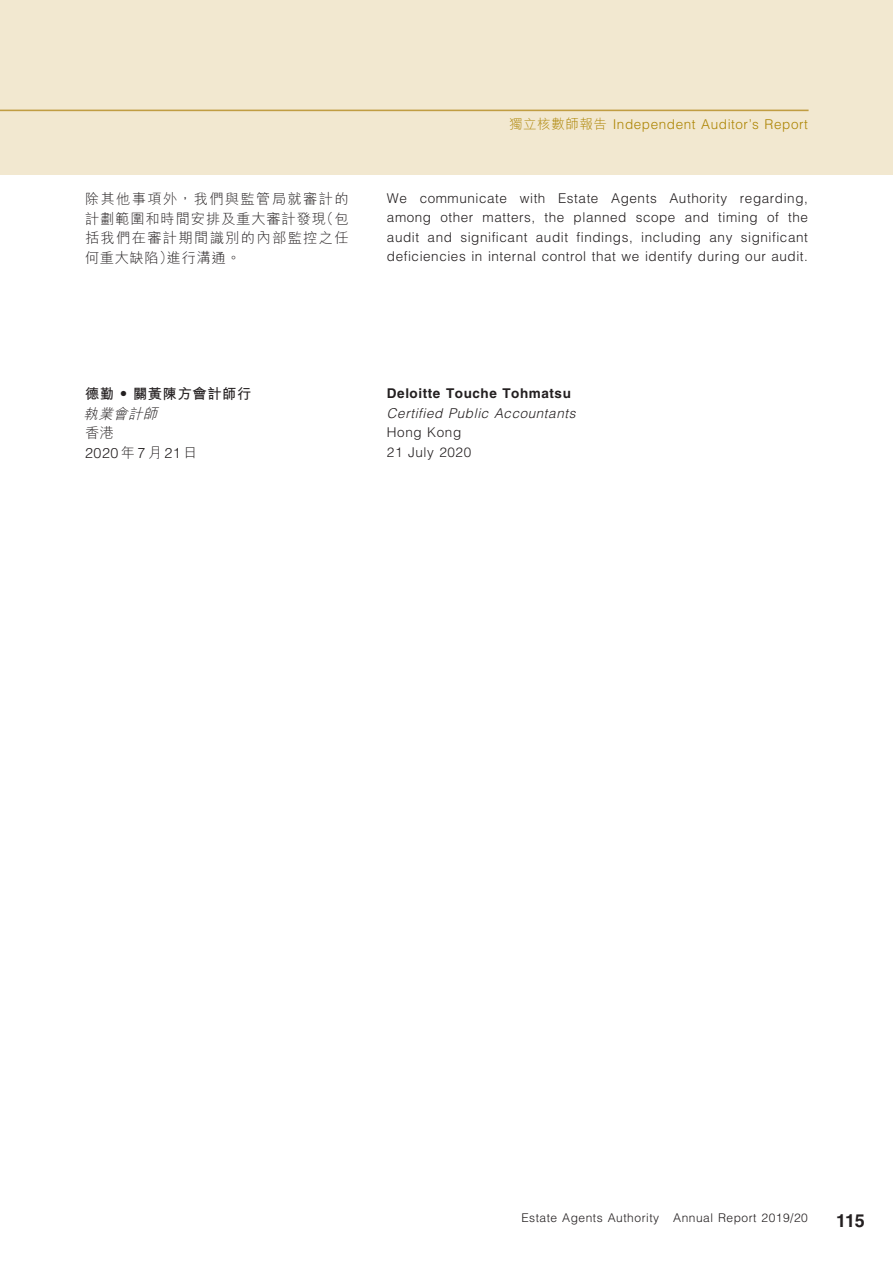
<style>
.page{position:relative;width:893px;height:1263px;background:#fff}
.page>*{position:absolute;margin:0;border:0;box-sizing:border-box;transform-origin:0 0}
.t1{font:700 18px "Helvetica";color:#231f20}
.t2{font:14.25px/19.5px "M Hei HK Light E Ten B5 H";letter-spacing:.06em;color:#231f20;text-align:justify}
.t3{font:14.25px "M Hei HK Bold E Ten B5 H";letter-spacing:.04em;color:#231f20}
.t4{font:300 14.25px "Helvetica";letter-spacing:.04em;color:#231f20}
.t5{font:italic 14.25px "M Hei HK Light E Ten B5 H";color:#231f20}
.t6{font:300 13.5px/19.5px "Helvetica";letter-spacing:.04em;color:#231f20;text-align:justify}
.t7{font:300 13.5px "Helvetica";letter-spacing:.04em;color:#ad8504}
.t8{font:italic 300 13.5px "Helvetica";letter-spacing:.04em;color:#231f20}
.t9{font:700 13.5px "Helvetica";letter-spacing:.04em;color:#231f20}
.t10{font:300 12px "Helvetica";letter-spacing:.04em;color:#231f20}
.s1{font-family:"M Hei HK Light E Ten B5 H";font-weight:400}
</style>
<div class="page">
<div style="left:0;top:0;width:893px;height:174px;background:#f2e8d0"></div>
<p class="t2" style="left:85px;top:191px;width:265px">除其他事項外，我們與監管局就審計的計劃範圍和時間安排及重大審計發現（包括我們在審計期間識別的內部監控之任何重大缺陷）進行溝通。</p>
<p class="t7" style="left:509px;top:119px;width:300px"><span class="s1">獨立核數師報告</span> Independent Auditor’s Report</p>
<p class="t6" style="left:387px;top:190px;width:422px">We communicate with Estate Agents Authority regarding, among other matters, the planned scope and timing of the audit and significant audit findings, including any significant deficiencies in internal control that we identify during our audit.</p>
<p class="t3" style="left:85px;top:388px;width:168px">德勤‧關黃陳方會計師行</p>
<p class="t5" style="left:84px;top:408px;width:79px">執業會計師</p>
<p class="t2" style="left:85px;top:425px;width:31px">香港</p>
<p class="t4" style="left:85px;top:447px;width:114px">2020<span class="s1">年</span>7<span class="s1">月</span>21<span class="s1">日</span></p>
<p class="t9" style="left:387px;top:388px;width:185px">Deloitte Touche Tohmatsu</p>
<p class="t8" style="left:387px;top:408px;width:190px">Certified Public Accountants</p>
<p class="t6" style="left:387px;top:424px;width:86px">Hong Kong<br>21 July 2020</p>
<p class="t10" style="left:521px;top:1213px;width:288px">Estate Agents Authority Annual Report 2019/20</p>
<h1 class="t1" style="left:836px;top:1214px;width:30px">115</h1>
</div>
